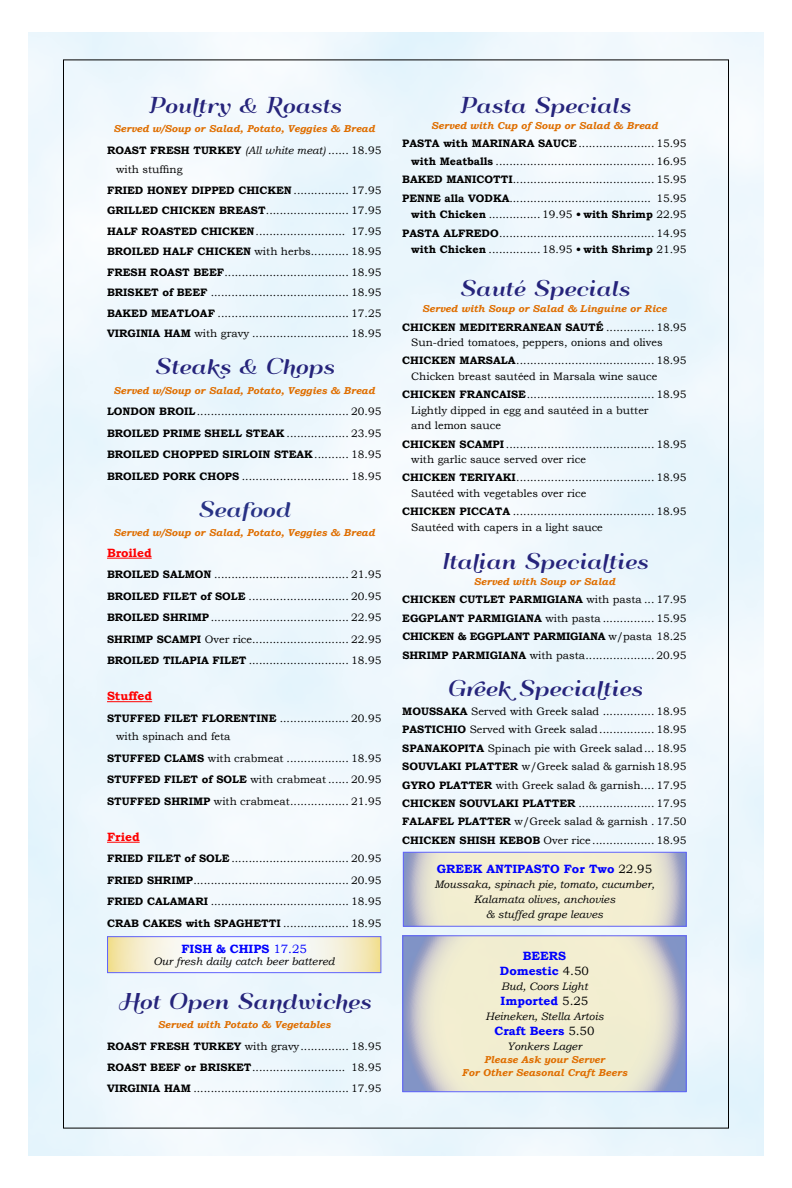
<style>
.page{position:relative;width:792px;height:1188px;background:#fff}
.page>*{position:absolute;margin:0;border:0;box-sizing:border-box;transform-origin:0 0}
.t1{font:20px "Qumpellka No 12";color:#26247b}
.t2{font:20px "Qumpellka No 12";color:#283285}
.t3{font:700 12px/15px "Bookman Old Style";color:#00f;text-align:center}
.t4{font:700 12px "Bookman Old Style";color:#f00}
.t5{font:10.8px/21.5px "Bookman Old Style";color:#000}
.t6{font:italic 10.8px/15px "Bookman Old Style";color:#000;text-align:center}
.t7{font:italic 700 10px/13px "Bookman Old Style";color:#df6e00;text-align:center}
.s1{font-weight:700}
.s2{font-style:italic}
.s3{font-weight:700;font-style:italic}
.s4{font-weight:400;color:#000}
.s5{font-weight:400}
</style>
<div class="page">
<hr style="left:107px;top:558px;width:45px;height:1px;background:#f00">
<hr style="left:107px;top:701px;width:45px;height:1px;background:#f00">
<hr style="left:107px;top:842px;width:33px;height:1px;background:#f00">
<svg style="left:405px;top:854px;width:280px;height:71px;background:#e9e5cf"></svg>
<svg style="left:109px;top:938px;width:270px;height:33px"></svg>
<svg style="left:404px;top:937px;width:281px;height:153px;background:#e2e0ce"></svg>
<h1 class="t1" style="left:147px;top:90px;width:196px">Poultry &amp; Roasts</h1>
<p class="t7" style="left:114px;top:122px;width:263px">Served w/Soup or Salad, Potato, Veggies &amp; Bread</p>
<p class="t5" style="left:116px;top:140px;width:267px;line-height:19.5px;text-indent:-9px"><span class="s1">ROAST FRESH TURKEY</span> <span class="s2">(All white meat)</span> ...... 18.95 with stuffing</p>
<p class="t5" style="left:107px;top:180px;width:276px;line-height:20.5px;text-align:justify"><span class="s1">FRIED HONEY DIPPED CHICKEN</span> ................ 17.95<br><span class="s1">GRILLED CHICKEN BREAST</span>........................ 17.95<br><span class="s1">HALF ROASTED CHICKEN</span>.......................... 17.95<br><span class="s1">BROILED HALF CHICKEN</span> with herbs........... 18.95<br><span class="s1">FRESH ROAST BEEF</span>.................................... 18.95<br><span class="s1">BRISKET of BEEF</span> ........................................ 18.95<br><span class="s1">BAKED MEATLOAF</span> ...................................... 17.25<br><span class="s1">VIRGINIA HAM</span> with gravy ............................ 18.95</p>
<h1 class="t1" style="left:154px;top:351px;width:181px">Steaks &amp; Chops</h1>
<p class="t7" style="left:114px;top:384px;width:263px">Served w/Soup or Salad, Potato, Veggies &amp; Bread</p>
<p class="t5" style="left:107px;top:401px;width:276px;text-align:justify"><span class="s1">LONDON BROIL</span>............................................ 20.95<br><span class="s1">BROILED PRIME SHELL STEAK</span> .................. 23.95<br><span class="s1">BROILED CHOPPED SIRLOIN STEAK</span>.......... 18.95<br><span class="s1">BROILED PORK CHOPS</span> ............................... 18.95</p>
<h1 class="t2" style="left:198px;top:494px;width:94px">Seafood</h1>
<p class="t7" style="left:114px;top:526px;width:263px">Served w/Soup or Salad, Potato, Veggies &amp; Bread</p>
<p class="t4" style="left:107px;top:544px;width:46px">Broiled</p>
<p class="t5" style="left:107px;top:564px;width:276px;text-align:justify"><span class="s1">BROILED SALMON</span> ....................................... 21.95<br><span class="s1">BROILED FILET of SOLE</span> ............................. 20.95<br><span class="s1">BROILED SHRIMP</span>........................................ 22.95<br><span class="s1">SHRIMP SCAMPI</span> Over rice............................ 22.95<br><span class="s1">BROILED TILAPIA FILET</span> ............................. 18.95</p>
<p class="t4" style="left:107px;top:687px;width:47px">Stuffed</p>
<p class="t5" style="left:116px;top:709px;width:267px;line-height:18.5px;text-indent:-9px"><span class="s1">STUFFED FILET FLORENTINE</span> .................... 20.95 with spinach and feta</p>
<p class="t5" style="left:107px;top:747px;width:276px;text-align:justify"><span class="s1">STUFFED CLAMS</span> with crabmeat .................. 18.95<br><span class="s1">STUFFED FILET of SOLE</span> with crabmeat ...... 20.95<br><span class="s1">STUFFED SHRIMP</span> with crabmeat................. 21.95</p>
<p class="t4" style="left:107px;top:828px;width:34px">Fried</p>
<p class="t5" style="left:107px;top:848px;width:276px;text-align:justify"><span class="s1">FRIED FILET of SOLE</span> .................................. 20.95<br><span class="s1">FRIED SHRIMP</span>............................................. 20.95<br><span class="s1">FRIED CALAMARI</span> ........................................ 18.95<br><span class="s1">CRAB CAKES with SPAGHETTI</span> ................... 18.95</p>
<h1 class="t1" style="left:459px;top:90px;width:173px">Pasta Specials</h1>
<p class="t7" style="left:431px;top:119px;width:228px">Served with Cup of Soup or Salad &amp; Bread</p>
<p class="t5" style="left:402px;top:135px;width:286px;line-height:17.4px;text-align:right"><span class="s1">PASTA with MARINARA SAUCE</span> ...................... 15.95 <span class="s1">with Meatballs</span> .............................................. 16.95</p>
<p class="t5" style="left:402px;top:170px;width:286px;line-height:18.4px"><span class="s1">BAKED MANICOTTI</span>......................................... 15.95<br><span class="s1">PENNE alla VODKA</span>......................................... 15.95</p>
<p class="t5" style="left:402px;top:205px;width:286px;line-height:18.4px;text-align:right"><span class="s1">with Chicken</span> ...............19.95 <span class="s3">•</span> <span class="s1">with Shrimp</span> 22.95<br><span class="s1">PASTA ALFREDO</span>............................................. 14.95</p>
<p class="t5" style="left:411px;top:239px;width:277px"><span class="s1">with Chicken</span> ...............18.95 <span class="s3">•</span> <span class="s1">with Shrimp</span> 21.95</p>
<h1 class="t1" style="left:459px;top:273px;width:172px">Sauté Specials</h1>
<p class="t7" style="left:422px;top:302px;width:246px">Served with Soup or Salad &amp; Linguine or Rice</p>
<p class="t5" style="left:411px;top:319px;width:277px;line-height:15.4px;text-indent:-9px"><span class="s1">CHICKEN MEDITERRANEAN SAUTÉ</span> .............. 18.95<br>Sun-dried tomatoes, peppers, onions and olives</p>
<p class="t5" style="left:411px;top:353px;width:277px;line-height:15.4px;text-indent:-9px"><span class="s1">CHICKEN MARSALA</span>........................................ 18.95<br>Chicken breast sautéed in Marsala wine sauce</p>
<p class="t5" style="left:411px;top:387px;width:277px;line-height:15.4px;text-indent:-9px"><span class="s1">CHICKEN FRANCAISE</span>..................................... 18.95<br>Lightly dipped in egg and sautéed in a butter<br>and lemon sauce</p>
<p class="t5" style="left:411px;top:436px;width:277px;line-height:15.4px;text-indent:-9px"><span class="s1">CHICKEN SCAMPI</span> ........................................... 18.95 with garlic sauce served over rice</p>
<p class="t5" style="left:411px;top:470px;width:277px;line-height:15.4px;text-indent:-9px"><span class="s1">CHICKEN TERIYAKI</span>........................................ 18.95<br>Sautéed with vegetables over rice</p>
<p class="t5" style="left:411px;top:504px;width:277px;line-height:15.4px;text-indent:-9px"><span class="s1">CHICKEN PICCATA</span> ......................................... 18.95<br>Sautéed with capers in a light sauce</p>
<h1 class="t1" style="left:441px;top:546px;width:208px">Italian Specialties</h1>
<p class="t7" style="left:474px;top:575px;width:143px">Served with Soup or Salad</p>
<p class="t5" style="left:402px;top:591px;width:286px;line-height:18.4px;text-align:justify"><span class="s1">CHICKEN CUTLET PARMIGIANA</span> with pasta ... 17.95<br><span class="s1">EGGPLANT PARMIGIANA</span> with pasta ............... 15.95<br><span class="s1">CHICKEN &amp; EGGPLANT PARMIGIANA</span> w/pasta 18.25<br><span class="s1">SHRIMP PARMIGIANA</span> with pasta.................... 20.95</p>
<h1 class="t1" style="left:447px;top:674px;width:197px">Greek Specialties</h1>
<p class="t5" style="left:402px;top:702px;width:286px;line-height:18.4px;text-align:justify"><span class="s1">MOUSSAKA</span> Served with Greek salad ............... 18.95<br><span class="s1">PASTICHIO</span> Served with Greek salad................ 18.95<br><span class="s1">SPANAKOPITA</span> Spinach pie with Greek salad... 18.95<br><span class="s1">SOUVLAKI PLATTER</span> w/Greek salad &amp; garnish18.95<br><span class="s1">GYRO PLATTER</span> with Greek salad &amp; garnish</p>
<p class="t5" style="left:402px;top:776px;width:286px;line-height:18.4px;text-align:justify;text-indent:254px">17.95<br><span class="s1">CHICKEN SOUVLAKI PLATTER</span> ...................... 17.95<br><span class="s1">FALAFEL PLATTER</span> w/Greek salad &amp; garnish 17.50<br><span class="s1">CHICKEN SHISH KEBOB</span> Over rice .................. 18.95</p>
<p class="t3" style="left:437px;top:862px;width:217px">GREEK ANTIPASTO For Two <span class="s4">22.95</span></p>
<p class="t6" style="left:434px;top:877px;width:222px">Moussaka, spinach pie, tomato, cucumber,<br>Kalamata olives, anchovies<br>&amp; stuffed grape leaves</p>
<p class="t3" style="left:181px;top:941px;width:127px">FISH &amp; CHIPS <span class="s5">17.25</span></p>
<p class="t6" style="left:154px;top:954px;width:183px">Our fresh daily catch beer battered</p>
<p class="t3" style="left:500px;top:948px;width:91px">BEERS<br>Domestic <span class="s4">4.50</span></p>
<p class="t6" style="left:501px;top:979px;width:88px">Bud, Coors Light</p>
<p class="t3" style="left:501px;top:993px;width:89px">Imported <span class="s4">5.25</span></p>
<p class="t6" style="left:485px;top:1009px;width:120px">Heineken, Stella Artois</p>
<p class="t3" style="left:494px;top:1023px;width:102px">Craft Beers <span class="s4">5.50</span></p>
<p class="t6" style="left:507px;top:1039px;width:76px">Yonkers Lager</p>
<p class="t7" style="left:462px;top:1053px;width:167px">Please Ask your Server<br>For Other Seasonal Craft Beers</p>
<h1 class="t1" style="left:118px;top:986px;width:255px">Hot Open Sandwiches</h1>
<p class="t7" style="left:158px;top:1018px;width:174px">Served with Potato &amp; Vegetables</p>
<p class="t5" style="left:107px;top:1035px;width:276px;text-align:justify"><span class="s1">ROAST FRESH TURKEY</span> with gravy.............. 18.95<br><span class="s1">ROAST BEEF or BRISKET</span>........................... 18.95<br><span class="s1">VIRGINIA HAM</span> ............................................. 17.95</p>
</div>
